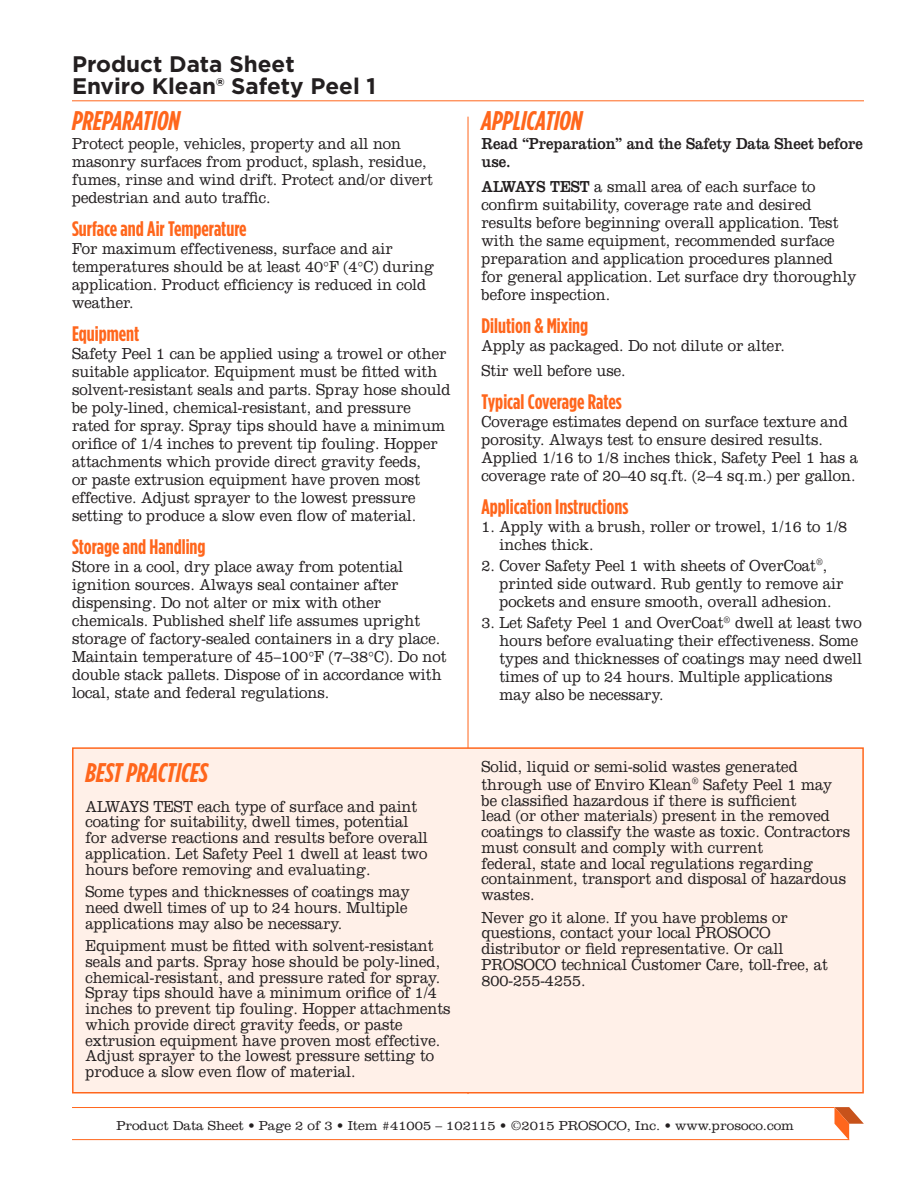
<style>
.page{position:relative;width:918px;height:1188px;background:#fff}
.page>*{position:absolute;margin:0;border:0;box-sizing:border-box;transform-origin:0 0}
._04_Section_Header{font:italic 700 27px "Gotham Condensed";color:#ff661c}
._02_5_Product_Name_2{font:700 22.5px "Gotham";color:#231f20}
._05_Sub-Header{font:700 21px "Gotham Condensed";color:#ff661c}
._06_Body_Copy{font:300 16.5px/18px "Clarendon LT Std";color:#231f20;scale:.9 1}
._80_Side_Box_Body_Co{font:300 16.5px/15.8px "Clarendon LT Std";color:#231f20;scale:.9 1}
._07_Bullet_Paragraph{font:300 16.5px/18px "Clarendon LT Std";color:#231f20;scale:.9 1}
._06_Body_Copy-2{font:16.5px/18px "Clarendon LT Std";color:#231f20;scale:.9 1}
._99_Item_Box{font:300 13.5px "Clarendon LT Std";color:#231f20}
.s1{font-weight:400}
</style>
<div class="page">
<hr style="left:468px;top:117px;width:1px;height:977px;background:#ff661c">
<hr style="left:72px;top:100px;width:792px;height:1px;background:#ff661c">
<hr style="left:72px;top:1139px;width:777px;height:1px;background:#ff661c">
<hr style="left:72px;top:1107px;width:762px;height:1px;background:#ff661c">
<svg style="left:834px;top:1107px;width:30px;height:33px"></svg>
<div style="left:72px;top:747px;width:792px;height:347px;background:#fff0e8;border:2px solid #ff661c"></div>
<p class="_02_5_Product_Name_2" style="left:72px;top:49px;width:224px">Product Data Sheet</p>
<p class="_02_5_Product_Name_2" style="left:72px;top:72px;width:306px">Enviro Klean® Safety Peel 1</p>
<p class="_04_Section_Header" style="left:72px;top:104px;width:109px">PREPARATION</p>
<p class="_06_Body_Copy" style="left:72px;top:135px;width:402px">Protect people, vehicles, property and all non masonry surfaces from product, splash, residue, fumes, rinse and wind drift. Protect and/or divert pedestrian and auto traffic.</p>
<p class="_05_Sub-Header" style="left:72px;top:216px;width:176px">Surface and Air Temperature</p>
<p class="_06_Body_Copy" style="left:72px;top:240px;width:404px">For maximum effectiveness, surface and air temperatures should be at least 40°F (4°C) during application. Product efficiency is reduced in cold weather.</p>
<p class="_05_Sub-Header" style="left:72px;top:321px;width:69px">Equipment</p>
<p class="_06_Body_Copy" style="left:72px;top:345px;width:422px">Safety Peel 1 can be applied using a trowel or other suitable applicator. Equipment must be fitted with solvent-resistant seals and parts. Spray hose should be poly-lined, chemical-resistant, and pressure rated for spray. Spray tips should have a minimum orifice of 1/4 inches to prevent tip fouling. Hopper attachments which provide direct gravity feeds,<br>or paste extrusion equipment have proven most effective. Adjust sprayer to the lowest pressure setting to produce a slow even flow of material.</p>
<p class="_05_Sub-Header" style="left:72px;top:534px;width:135px">Storage and Handling</p>
<p class="_06_Body_Copy" style="left:72px;top:558px;width:418px">Store in a cool, dry place away from potential ignition sources. Always seal container after dispensing. Do not alter or mix with other chemicals. Published shelf life assumes upright storage of factory-sealed containers in a dry place.<br>Maintain temperature of 45–100°F (7–38°C). Do not double stack pallets. Dispose of in accordance with local, state and federal regulations.</p>
<p class="_04_Section_Header" style="left:86px;top:757px;width:124px">BEST PRACTICES</p>
<p class="_80_Side_Box_Body_Co" style="left:86px;top:798px;width:382px">ALWAYS TEST each type of surface and paint coating for suitability, dwell times, potential for adverse reactions and results before overall application. Let Safety Peel 1 dwell at least two hours before removing and evaluating.</p>
<p class="_80_Side_Box_Body_Co" style="left:86px;top:884px;width:362px">Some types and thicknesses of coatings may need dwell times of up to 24 hours. Multiple applications may also be necessary.</p>
<p class="_80_Side_Box_Body_Co" style="left:86px;top:938px;width:407px">Equipment must be fitted with solvent-resistant seals and parts. Spray hose should be poly-lined, chemical-resistant, and pressure rated for spray.<br>Spray tips should have a minimum orifice of 1/4 inches to prevent tip fouling. Hopper attachments which provide direct gravity feeds, or paste extrusion equipment have proven most effective.<br>Adjust sprayer to the lowest pressure setting to produce a slow even flow of material.</p>
<p class="_04_Section_Header" style="left:482px;top:104px;width:102px">APPLICATION</p>
<p class="_06_Body_Copy-2" style="left:482px;top:135px;width:425px">Read “Preparation” and the Safety Data Sheet before use.</p>
<p class="_06_Body_Copy" style="left:482px;top:177px;width:418px"><span class="s1">ALWAYS TEST</span> a small area of each surface to confirm suitability, coverage rate and desired results before beginning overall application. Test with the same equipment, recommended surface preparation and application procedures planned for general application. Let surface dry thoroughly before inspection.</p>
<p class="_05_Sub-Header" style="left:482px;top:313px;width:108px">Dilution &amp; Mixing</p>
<p class="_06_Body_Copy" style="left:482px;top:336px;width:339px">Apply as packaged. Do not dilute or alter.</p>
<p class="_06_Body_Copy" style="left:482px;top:361px;width:162px">Stir well before use.</p>
<p class="_05_Sub-Header" style="left:482px;top:389px;width:142px">Typical Coverage Rates</p>
<p class="_06_Body_Copy" style="left:482px;top:412px;width:420px">Coverage estimates depend on surface texture and porosity. Always test to ensure desired results.<br>Applied 1/16 to 1/8 inches thick, Safety Peel 1 has a coverage rate of 20–40 sq.ft. (2–4 sq.m.) per gallon.</p>
<p class="_05_Sub-Header" style="left:482px;top:494px;width:148px">Application Instructions</p>
<p class="_07_Bullet_Paragraph" style="left:500px;top:517px;width:388px;text-indent:-18px">1. Apply with a brush, roller or trowel, 1/16 to 1/8 inches thick.</p>
<p class="_07_Bullet_Paragraph" style="left:500px;top:556px;width:384px;text-indent:-18px">2. Cover Safety Peel 1 with sheets of OverCoat<sup>®</sup>, printed side outward. Rub gently to remove air pockets and ensure smooth, overall adhesion.</p>
<p class="_07_Bullet_Paragraph" style="left:500px;top:614px;width:404px;text-indent:-18px">3. Let Safety Peel 1 and OverCoat<sup>®</sup> dwell at least two hours before evaluating their effectiveness. Some types and thicknesses of coatings may need dwell times of up to 24 hours. Multiple applications may also be necessary.</p>
<p class="_80_Side_Box_Body_Co" style="left:481px;top:757px;width:391px;line-height:18px">Solid, liquid or semi-solid wastes generated through use of Enviro Klean<sup>®</sup> Safety Peel 1 may</p>
<p class="_80_Side_Box_Body_Co" style="left:481px;top:792px;width:411px">be classified hazardous if there is sufficient<br>lead (or other materials) present in the removed coatings to classify the waste as toxic. Contractors must consult and comply with current<br>federal, state and local regulations regarding containment, transport and disposal of hazardous wastes.</p>
<p class="_80_Side_Box_Body_Co" style="left:481px;top:909px;width:386px">Never go it alone. If you have problems or questions, contact your local PROSOCO distributor or field representative. Or call PROSOCO technical Customer Care, toll-free, at 800-255-4255.</p>
<p class="_99_Item_Box" style="left:116px;top:1117px;width:679px">Product Data Sheet • Page 2 of 3 • Item #41005 – 102115 • ©2015 PROSOCO, Inc. • www.prosoco.com</p>
</div>
